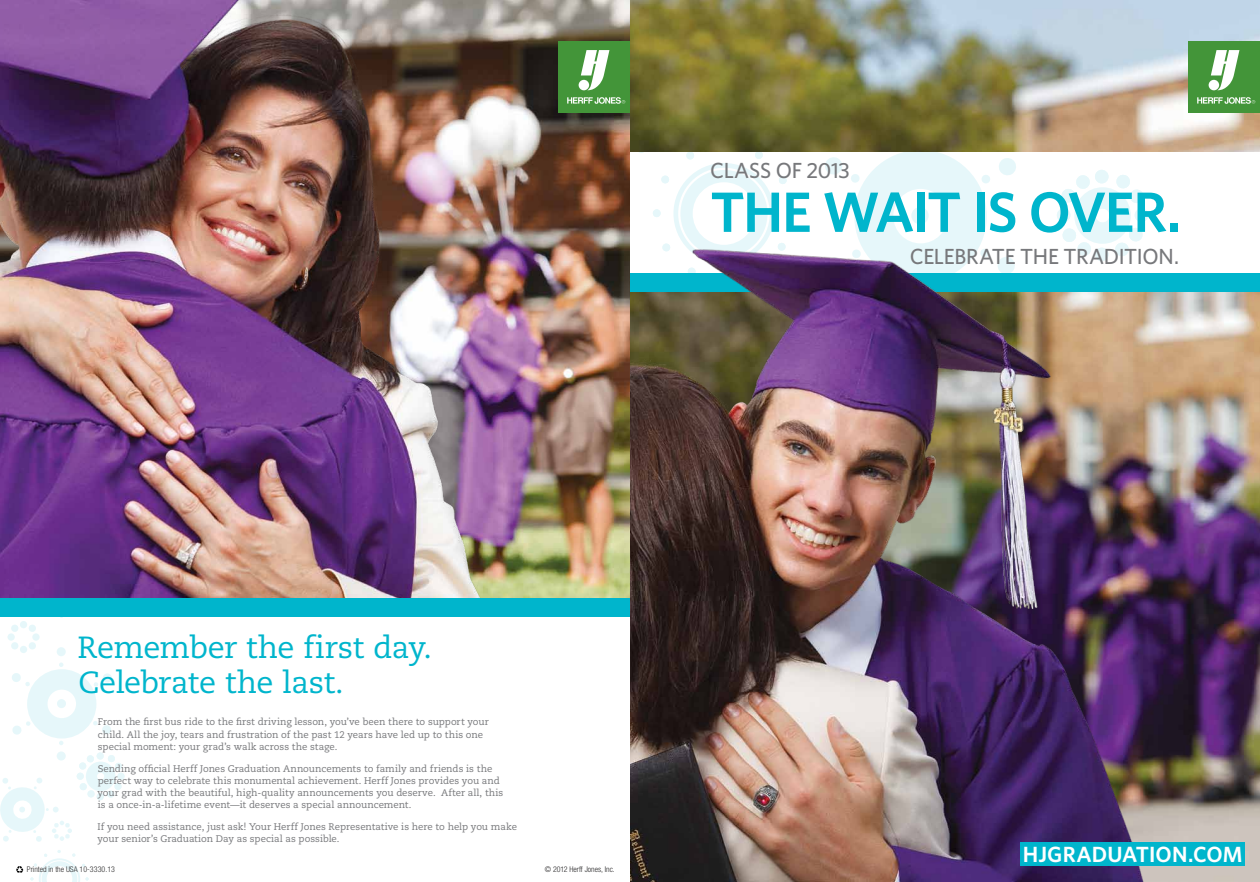
<style>
.page{position:relative;width:1260px;height:882px;background:#fff}
.page>*{position:absolute;margin:0;border:0;box-sizing:border-box;transform-origin:0 0}
.t1{font:600 56.88px "Whitney";letter-spacing:-.03em;color:#00b5cc}
.t2{font:30.62px/34.1px "Caecilia LT";letter-spacing:-.02em;color:#00b5cc}
.t3{font:600 21.96px "Whitney";letter-spacing:.005em;color:#fff}
.t4{font:500 21.88px "Whitney";letter-spacing:-.015em;color:#77787b}
.t5{font:9.62px/12.2px "Caecilia LT";color:#77787b}
.t6{font:300 condensed 7.88px "Helvetica Neue LT";color:#292829}
</style>
<div class="page">
<img style="left:630px;top:0;width:630px;height:882px">
<div style="left:1188px;top:41px;width:72px;height:72px;background:#439539"></div>
<svg style="left:1209px;top:80px;width:10px;height:10px"></svg>
<svg style="left:1211px;top:50px;width:28px;height:40px"></svg>
<svg style="left:1197px;top:97px;width:58px;height:7px"></svg>
<div style="left:630px;top:152px;width:630px;height:134px;background:#fff"></div>
<svg style="left:825px;top:152px;width:191px;height:96px"></svg>
<div style="left:1095px;top:170px;width:14px;height:13px;background:#e6f7fa;border-radius:50%"></div>
<div style="left:1057px;top:208px;width:13px;height:14px;background:#e6f7fa;border-radius:50%"></div>
<div style="left:1135px;top:208px;width:13px;height:14px;background:#e6f7fa;border-radius:50%"></div>
<svg style="left:1061px;top:174px;width:84px;height:74px"></svg>
<div style="left:653px;top:209px;width:8px;height:8px;background:#e6f7fa;border-radius:50%"></div>
<div style="left:787px;top:209px;width:8px;height:8px;background:#e6f7fa;border-radius:50%"></div>
<svg style="left:661px;top:152px;width:126px;height:96px"></svg>
<div style="left:630px;top:273px;width:630px;height:19px;background:#00b5cc"></div>
<img style="left:630px;top:248px;width:530px;height:634px">
<div style="left:1020px;top:843px;width:225px;height:23px;background:#00b5cc"></div>
<img style="left:480px;top:0;width:150px;height:598px">
<img style="left:0;top:0;width:480px;height:598px">
<div style="left:57px;top:751px;width:9px;height:10px;background:#e6f7fa;border-radius:50%"></div>
<svg style="left:12px;top:662px;width:100px;height:83px"></svg>
<div style="left:57px;top:647px;width:9px;height:9px;background:#e6f7fa;border-radius:50%"></div>
<svg style="left:0;top:778px;width:72px;height:64px"></svg>
<div style="left:20px;top:646px;width:7px;height:7px;background:#e6f7fa;border-radius:50%"></div>
<div style="left:20px;top:621px;width:7px;height:7px;background:#e6f7fa;border-radius:50%"></div>
<div style="left:32px;top:633px;width:8px;height:8px;background:#e6f7fa;border-radius:50%"></div>
<div style="left:7px;top:633px;width:8px;height:8px;background:#e6f7fa;border-radius:50%"></div>
<svg style="left:29px;top:625px;width:7px;height:7px"></svg>
<svg style="left:11px;top:642px;width:7px;height:8px"></svg>
<svg style="left:29px;top:642px;width:7px;height:8px"></svg>
<svg style="left:11px;top:625px;width:7px;height:7px"></svg>
<svg style="left:30px;top:850px;width:59px;height:32px"></svg>
<div style="left:97px;top:793px;width:7px;height:7px;background:#e6f7fa;border-radius:50%"></div>
<div style="left:97px;top:752px;width:7px;height:8px;background:#e6f7fa;border-radius:50%"></div>
<div style="left:77px;top:773px;width:7px;height:7px;background:#e6f7fa;border-radius:50%"></div>
<div style="left:117px;top:773px;width:8px;height:7px;background:#e6f7fa;border-radius:50%"></div>
<svg style="left:79px;top:755px;width:43px;height:43px"></svg>
<div style="left:0;top:598px;width:630px;height:19px;background:#00b5cc"></div>
<svg style="left:16px;top:866px;width:7px;height:7px"></svg>
<div style="left:558px;top:41px;width:72px;height:72px;background:#439539"></div>
<svg style="left:579px;top:80px;width:10px;height:10px"></svg>
<svg style="left:581px;top:50px;width:28px;height:40px"></svg>
<svg style="left:567px;top:97px;width:58px;height:7px"></svg>
<h3 class="t4" style="left:710px;top:157px;width:141px">CLASS OF 2013</h3>
<h1 class="t1" style="left:710px;top:177px;width:473px">THE WAIT IS OVER.</h1>
<h3 class="t4" style="left:910px;top:243px;width:271px">CELEBRATE THE TRADITION.</h3>
<h2 class="t2" style="left:78px;top:631px;width:356px">Remember the first day.<br>Celebrate the last.</h2>
<p class="t5" style="left:98px;top:716px;width:393px">From the first bus ride to the first driving lesson, you’ve been there to support your child. All the joy, tears and frustration of the past 12 years have led up to this one special moment: your grad’s walk across the stage.</p>
<p class="t5" style="left:97px;top:762px;width:408px">Sending official Herff Jones Graduation Announcements to family and friends is the perfect way to celebrate this monumental achievement. Herff Jones provides you and your grad with the beautiful, high-quality announcements you deserve. After all, this is a once-in-a-lifetime event—it deserves a special announcement.</p>
<p class="t5" style="left:97px;top:821px;width:421px">If you need assistance, just ask! Your Herff Jones Representative is here to help you make your senior’s Graduation Day as special as possible.</p>
<p class="t6" style="left:27px;top:865px;width:90px">Printed in the USA 10-3330.13</p>
<p class="t6" style="left:545px;top:865px;width:71px">© 2012 Herff Jones, Inc.</p>
<h3 class="t3" style="left:1023px;top:841px;width:221px">HJGRADUATION.COM</h3>
</div>
